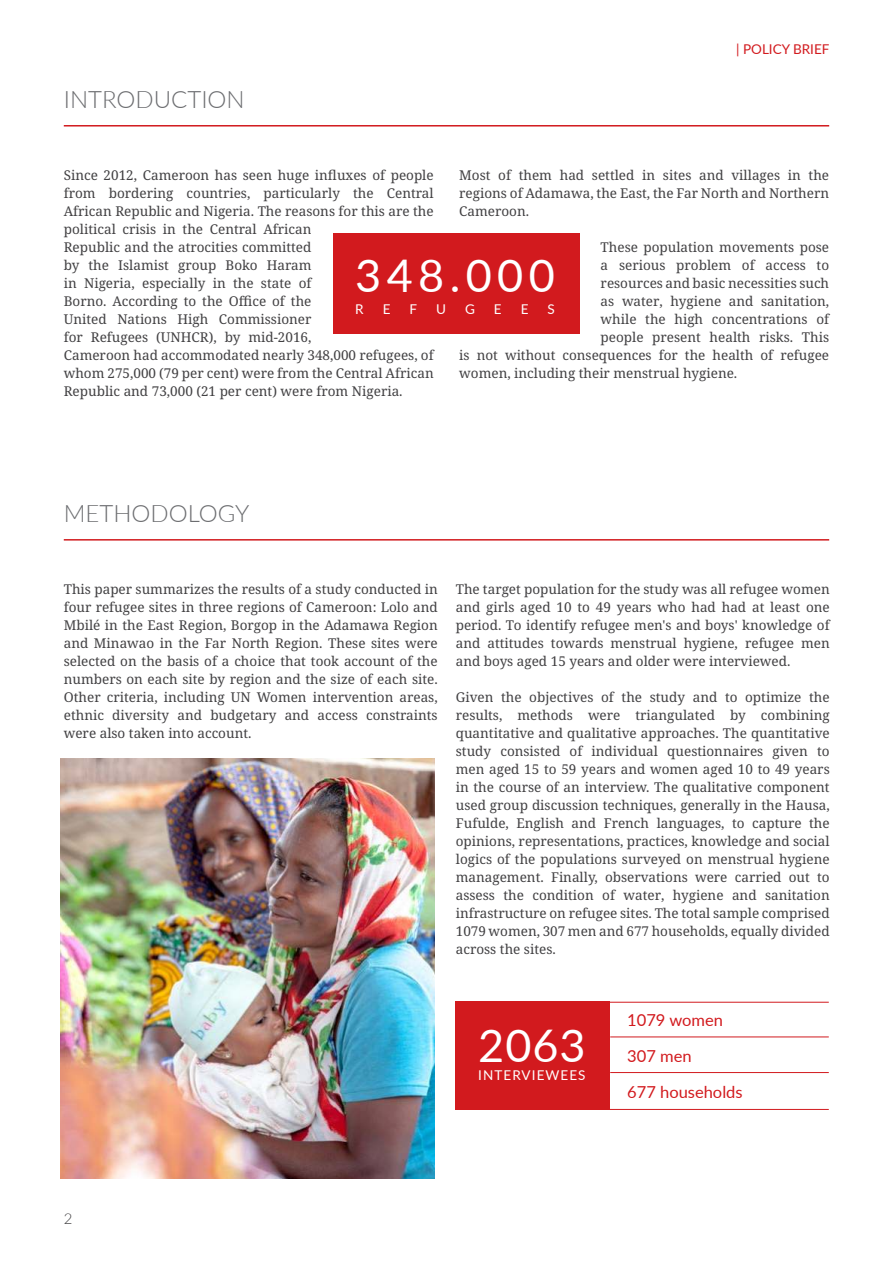
<style>
.page{position:relative;width:893px;height:1263px;background:#fff}
.page>*{position:absolute;margin:0;border:0;box-sizing:border-box;transform-origin:0 0}
.t1{font:45px "Lato";letter-spacing:.12em;color:#fff}
.t2{font:300 24px "Lato";color:#6c6d70}
.t3{font:16.5px/36px "Lato";color:#d21a1e}
.t4{font:300 15px "Lato";color:#414042}
.t5{font:13.5px/18px "Noto Serif";color:#414042;text-align:justify}
.t6{font:13.5px "Lato";letter-spacing:.08em;color:#fff}
.t7{font:13.5px "Lato";color:#d21a1e}
</style>
<div class="page">
<hr style="left:64px;top:125px;width:765px;height:2px;background:#d21a1e">
<hr style="left:64px;top:539px;width:765px;height:2px;background:#d21a1e">
<div style="left:456px;top:1001px;width:154px;height:109px;background:#d21a1e"></div>
<hr style="left:610px;top:1072px;width:219px;height:1px;background:#d21a1e">
<hr style="left:610px;top:1036px;width:219px;height:1px;background:#d21a1e">
<hr style="left:456px;top:1002px;width:373px;height:1px;background:#d21a1e">
<hr style="left:456px;top:1109px;width:373px;height:1px;background:#d21a1e">
<div style="left:333px;top:233px;width:246px;height:101px;background:#d21a1e"></div>
<img style="left:61px;top:758px;width:374px;height:421px">
<h2 class="t2" style="left:64px;top:86px;width:182px">INTRODUCTION</h2>
<p class="t7" style="left:736px;top:44px;width:95px">| POLICY BRIEF</p>
<p class="t5" style="left:64px;top:166px;width:371px;text-align:left">Since 2012, Cameroon has seen huge influxes of people from bordering countries, particularly the Central African Republic and Nigeria. The reasons for this are the political crisis in the Central African<br>Republic and the atrocities committed<br>by the Islamist group Boko Haram<br>in Nigeria, especially in the state of<br>Borno. According to the Office of the<br>United Nations High Commissioner<br>for Refugees (UNHCR), by mid-2016,<br>Cameroon had accommodated nearly 348,000 refugees, of whom 275,000 (79 per cent) were from the Central African Republic and 73,000 (21 per cent) were from Nigeria.</p>
<p class="t5" style="left:459px;top:167px;width:371px">Most of them had settled in sites and villages in the regions of Adamawa, the East, the Far North and Northern Cameroon.</p>
<p class="t5" style="left:601px;top:239px;width:230px">These population movements pose</p>
<p class="t5" style="left:601px;top:257px;width:230px">a serious problem of access to</p>
<p class="t5" style="left:601px;top:275px;width:230px">resources and basic necessities such</p>
<p class="t5" style="left:601px;top:293px;width:230px">as water, hygiene and sanitation,</p>
<p class="t5" style="left:601px;top:311px;width:230px">while the high concentrations of</p>
<p class="t5" style="left:601px;top:329px;width:230px">people present health risks. This</p>
<p class="t5" style="left:459px;top:347px;width:371px">is not without consequences for the health of refugee</p>
<p class="t5" style="left:459px;top:365px;width:280px">women, including their menstrual hygiene.</p>
<h1 class="t1" style="left:355px;top:257px;width:201px">348.000</h1>
<p class="t6" style="left:355px;top:304px;width:10px">R</p>
<p class="t6" style="left:383px;top:304px;width:9px">E</p>
<p class="t6" style="left:409px;top:304px;width:9px">F</p>
<p class="t6" style="left:436px;top:304px;width:11px">U</p>
<p class="t6" style="left:465px;top:304px;width:11px">G</p>
<p class="t6" style="left:494px;top:304px;width:9px">E</p>
<p class="t6" style="left:521px;top:304px;width:9px">E</p>
<p class="t6" style="left:548px;top:304px;width:9px">S</p>
<h2 class="t2" style="left:64px;top:500px;width:187px">METHODOLOGY</h2>
<p class="t5" style="left:64px;top:581px;width:375px">This paper summarizes the results of a study conducted in four refugee sites in three regions of Cameroon: Lolo and Mbilé in the East Region, Borgop in the Adamawa Region and Minawao in the Far North Region. These sites were selected on the basis of a choice that took account of the numbers on each site by region and the size of each site.<br>Other criteria, including UN Women intervention areas, ethnic diversity and budgetary and access constraints were also taken into account.</p>
<p class="t5" style="left:456px;top:581px;width:375px">The target population for the study was all refugee women and girls aged 10 to 49 years who had had at least one period. To identify refugee men's and boys' knowledge of and attitudes towards menstrual hygiene, refugee men and boys aged 15 years and older were interviewed.</p>
<p class="t5" style="left:456px;top:689px;width:375px">Given the objectives of the study and to optimize the results, methods were triangulated by combining quantitative and qualitative approaches. The quantitative study consisted of individual questionnaires given to men aged 15 to 59 years and women aged 10 to 49 years in the course of an interview. The qualitative component used group discussion techniques, generally in the Hausa, Fufulde, English and French languages, to capture the opinions, representations, practices, knowledge and social logics of the populations surveyed on menstrual hygiene management. Finally, observations were carried out to assess the condition of water, hygiene and sanitation infrastructure on refugee sites. The total sample comprised 1079 women, 307 men and 677 households, equally divided across the sites.</p>
<p class="t4" style="left:64px;top:1210px;width:10px">2</p>
<h1 class="t1" style="left:478px;top:1027px;width:109px">2063</h1>
<p class="t6" style="left:478px;top:1070px;width:109px">INTERVIEWEES</p>
<p class="t3" style="left:627px;top:1003px;width:117px">1079 women<br>307 men<br>677 households</p>
</div>
